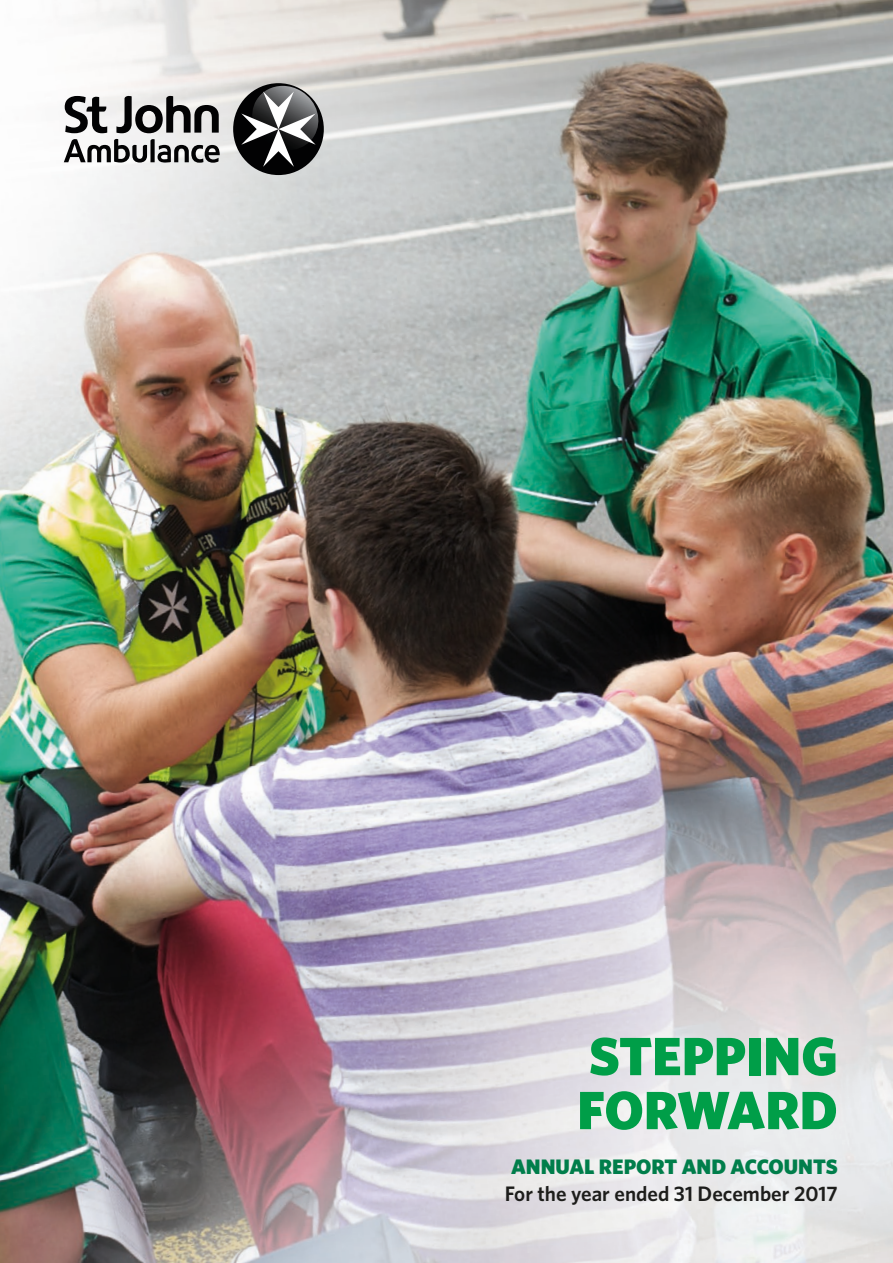
<style>
.page{position:relative;width:893px;height:1263px;background:#fff}
.page>*{position:absolute;margin:0;border:0;box-sizing:border-box;transform-origin:0 0}
.t1{font:900 54px/54px "Whitney";color:#009e48}
.t2{font:600 21px "Whitney";color:#1d1d1b}
.t3{font:900 21px "Whitney";color:#007e4b}
</style>
<div class="page">
<img style="left:0;top:0;width:893px;height:1263px">
<div style="left:233px;top:83px;width:91px;height:92px;background:#020203;border-radius:50%"></div>
<svg style="left:241px;top:86px;width:82px;height:81px"></svg>
<svg style="left:64px;top:139px;width:156px;height:24px"></svg>
<svg style="left:116px;top:96px;width:103px;height:37px;background:#878787"></svg>
<svg style="left:65px;top:96px;width:42px;height:37px"></svg>
<h1 class="t1" style="left:577px;top:1028px;width:262px">STEPPING<br>FORWARD</h1>
<p class="t3" style="left:511px;top:1153px;width:328px">ANNUAL REPORT AND ACCOUNTS</p>
<p class="t2" style="left:505px;top:1180px;width:334px">For the year ended 31 December 2017</p>
</div>
